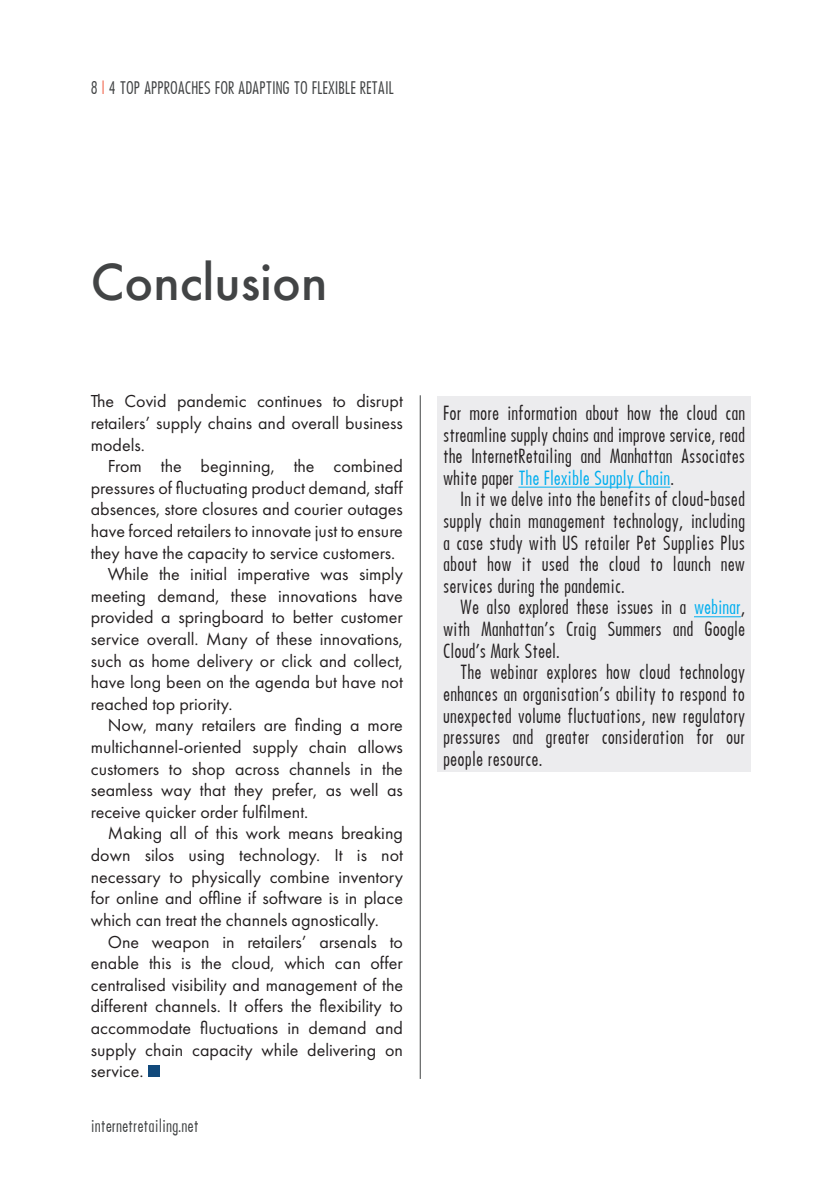
<style>
.page{position:relative;width:840px;height:1191px;background:#fff}
.page>*{position:absolute;margin:0;border:0;box-sizing:border-box;transform-origin:0 0}
.title_headline{font:500 48px "Futura";color:#424445}
.title_headline-2{font:18px/21.6px "Futura PT";color:#231f20;text-align:justify}
.title_headline-3{font:500 18px/21.6px "Futura Cond";letter-spacing:.005em;color:#231f20;text-align:justify}
.t1{font:500 16px "Futura Cond";color:#424445}
.s1{color:#f26b54}
.s2{color:#00aeef}
</style>
<div class="page">
<div style="left:148px;top:1065px;width:11px;height:12px;background:#11497b"></div>
<hr style="left:419px;top:395px;width:1px;height:684px;background:#424445">
<div style="left:437px;top:396px;width:313px;height:375px;background:#ececee"></div>
<hr style="left:518px;top:487px;width:152px;height:1px;background:#00aeef">
<hr style="left:693px;top:616px;width:47px;height:1px;background:#00aeef">
<hr style="left:839px;top:375px;width:1px;height:249px;background:#231f20">
<p class="t1" style="left:91px;top:78px;width:304px">8 <span class="s1">l</span> 4 TOP APPROACHES FOR ADAPTING TO FLEXIBLE RETAIL</p>
<p class="title_headline" style="left:91px;top:249px;width:238px">Conclusion</p>
<p class="title_headline-2" style="left:91px;top:390px;width:313px">The Covid pandemic continues to disrupt retailers’ supply chains and overall business models.</p>
<p class="title_headline-2" style="left:91px;top:455px;width:313px;text-indent:17px">From the beginning, the combined pressures of fluctuating product demand, staff absences, store closures and courier outages have forced retailers to innovate just to ensure they have the capacity to service customers.</p>
<p class="title_headline-2" style="left:91px;top:563px;width:313px;text-indent:17px">While the initial imperative was simply meeting demand, these innovations have provided a springboard to better customer service overall. Many of these innovations, such as home delivery or click and collect, have long been on the agenda but have not reached top priority.</p>
<p class="title_headline-2" style="left:91px;top:714px;width:313px;text-indent:17px">Now, many retailers are finding a more multichannel-oriented supply chain allows customers to shop across channels in the seamless way that they prefer, as well as receive quicker order fulfilment.</p>
<p class="title_headline-2" style="left:91px;top:822px;width:313px;text-indent:17px">Making all of this work means breaking down silos using technology. It is not necessary to physically combine inventory for online and offline if software is in place which can treat the channels agnostically.</p>
<p class="title_headline-2" style="left:91px;top:930px;width:313px;text-indent:17px">One weapon in retailers’ arsenals to enable this is the cloud, which can offer centralised visibility and management of the different channels. It offers the flexibility to accommodate fluctuations in demand and supply chain capacity while delivering on service.</p>
<p class="t1" style="left:91px;top:1115px;width:109px">internetretailing.net</p>
<p class="title_headline-3" style="left:443px;top:402px;width:303px">For more information about how the cloud can streamline supply chains and improve service, read the InternetRetailing and Manhattan Associates white paper <span class="s2">The Flexible Supply Chain</span>.</p>
<p class="title_headline-3" style="left:443px;top:489px;width:303px;text-indent:17px">In it we delve into the benefits of cloud-based supply chain management technology, including a case study with US retailer Pet Supplies Plus about how it used the cloud to launch new services during the pandemic.</p>
<p class="title_headline-3" style="left:443px;top:597px;width:303px;text-indent:17px">We also explored these issues in a <span class="s2">webinar</span>, with Manhattan’s Craig Summers and Google Cloud’s Mark Steel.</p>
<p class="title_headline-3" style="left:443px;top:661px;width:303px;text-indent:17px">The webinar explores how cloud technology enhances an organisation’s ability to respond to unexpected volume fluctuations, new regulatory pressures and greater consideration for our people resource.</p>
</div>
